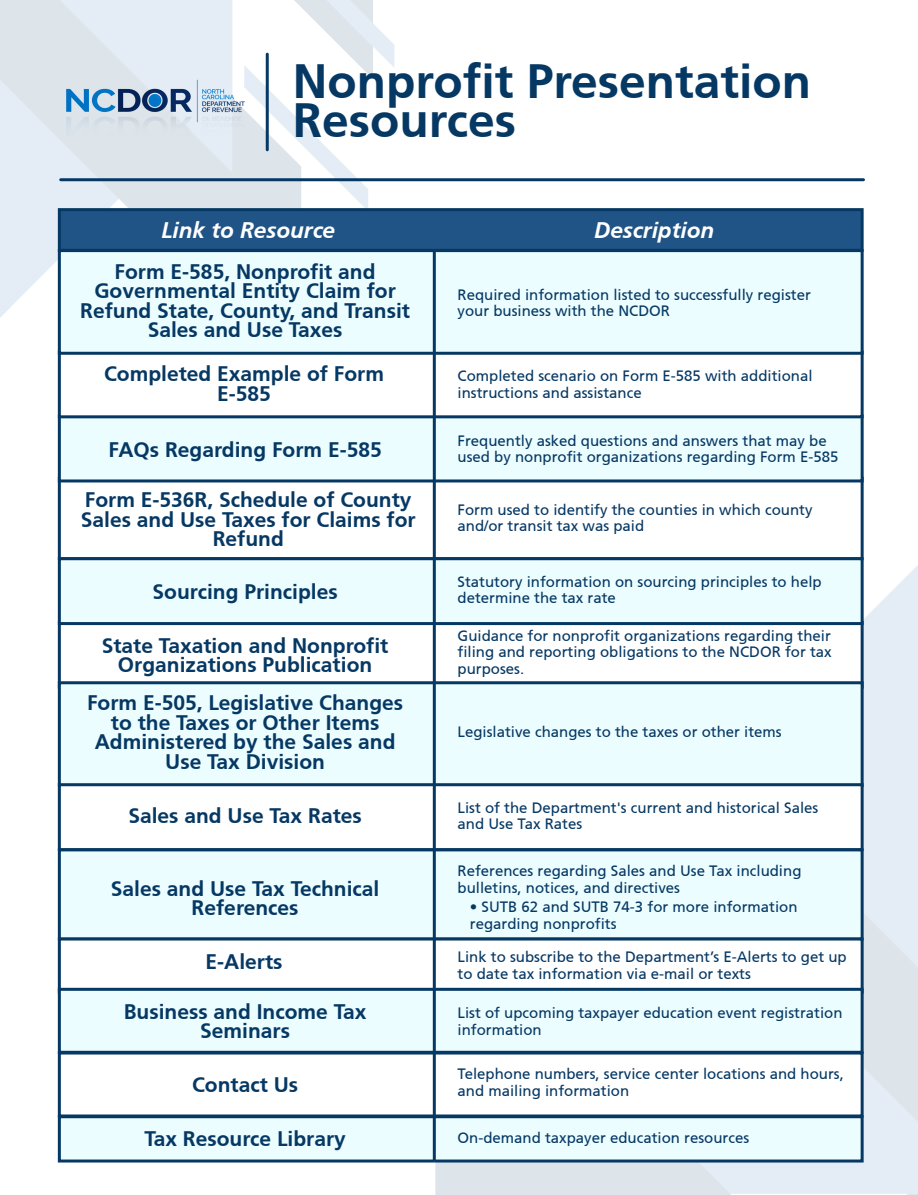
<style>
.page{position:relative;width:918px;height:1195px;background:#fff}
.page>*{position:absolute;margin:0;border:0;box-sizing:border-box;transform-origin:0 0}
.t1{font:700 48px/39px "Articulate";color:#063864}
.t2{font:italic 700 22.5px "Articulate";color:#fff}
.t3{font:700 21px/19.5px "Articulate";color:#063864;text-align:center}
.t4{font:15px/16.5px "Articulate";color:#063864}
</style>
<div class="page">
<div style="left:58px;top:476px;width:806px;height:84px;background:#fff;border:3px solid #063864"></div>
<div style="left:58px;top:414px;width:806px;height:68px;background:#ebfdff;border:3px solid #063864"></div>
<svg style="left:755px;top:565px;width:163px;height:629px;background:#e7eff6"></svg>
<svg style="left:755px;top:795px;width:163px;height:398px;background:#e1e9f0"></svg>
<svg style="left:435px;top:1162px;width:320px;height:32px;background:#dbe3e9"></svg>
<svg style="left:0;top:211px;width:58px;height:170px"></svg>
<svg style="left:0;top:0;width:394px;height:211px"></svg>
<div style="left:58px;top:208px;width:806px;height:44px;background:#215486;border:3px solid #063864"></div>
<div style="left:58px;top:350px;width:806px;height:68px;background:#fff;border:3px solid #063864"></div>
<div style="left:58px;top:620px;width:806px;height:68px;background:#fff;border:3px solid #063864"></div>
<div style="left:58px;top:681px;width:806px;height:105px;background:#ebfdff;border:3px solid #063864"></div>
<div style="left:58px;top:557px;width:806px;height:68px;background:#ebfdff;border:3px solid #063864"></div>
<hr style="left:61px;top:178px;width:803px;height:3px;background:#063864">
<hr style="left:266px;top:54px;width:3px;height:96px;background:#063864">
<img style="left:43px;top:69px;width:219px;height:66px">
<div style="left:58px;top:848px;width:806px;height:92px;background:#ebfdff;border:3px solid #063864"></div>
<div style="left:58px;top:937px;width:806px;height:56px;background:#fff;border:3px solid #063864"></div>
<div style="left:58px;top:987px;width:806px;height:66px;background:#ebfdff;border:3px solid #063864"></div>
<div style="left:58px;top:1051px;width:806px;height:66px;background:#fff;border:3px solid #063864"></div>
<div style="left:58px;top:249px;width:806px;height:106px;background:#ebfdff;border:3px solid #063864"></div>
<div style="left:58px;top:1114px;width:806px;height:48px;background:#ebfdff;border:3px solid #063864"></div>
<div style="left:58px;top:783px;width:806px;height:67px;background:#fff;border:3px solid #063864"></div>
<hr style="left:433px;top:250px;width:3px;height:910px;background:#063864">
<h1 class="t1" style="left:293px;top:61px;width:520px">Nonprofit Presentation<br>Resources</h1>
<h2 class="t2" style="left:161px;top:217px;width:175px">Link to Resource</h2>
<h3 class="t3" style="left:80px;top:261px;width:331px">Form E-585, Nonprofit and<br>Governmental Entity Claim for<br>Refund State, County, and Transit<br>Sales and Use Taxes</h3>
<h2 class="t2" style="left:594px;top:217px;width:121px">Description</h2>
<p class="t4" style="left:458px;top:286px;width:355px">Required information listed to successfully register your business with the NCDOR</p>
<h3 class="t3" style="left:104px;top:364px;width:282px">Completed Example of Form<br>E-585</h3>
<p class="t4" style="left:458px;top:367px;width:357px">Completed scenario on Form E-585 with additional instructions and assistance</p>
<h3 class="t3" style="left:109px;top:439px;width:275px">FAQs Regarding Form E-585</h3>
<p class="t4" style="left:458px;top:432px;width:382px">Frequently asked questions and answers that may be used by nonprofit organizations regarding Form E-585</p>
<h3 class="t3" style="left:81px;top:490px;width:336px">Form E-536R, Schedule of County<br>Sales and Use Taxes for Claims for<br>Refund</h3>
<p class="t4" style="left:458px;top:501px;width:357px">Form used to identify the counties in which county and/or transit tax was paid</p>
<h3 class="t3" style="left:153px;top:581px;width:187px">Sourcing Principles</h3>
<p class="t4" style="left:458px;top:573px;width:366px">Statutory information on sourcing principles to help determine the tax rate</p>
<h3 class="t3" style="left:102px;top:635px;width:288px">State Taxation and Nonprofit<br>Organizations Publication</h3>
<p class="t4" style="left:458px;top:627px;width:376px;text-align:justify">Guidance for nonprofit organizations regarding their filing and reporting obligations to the NCDOR for tax purposes.</p>
<h3 class="t3" style="left:87px;top:693px;width:318px">Form E-505, Legislative Changes to the Taxes or Other Items<br>Administered by the Sales and<br>Use Tax Division</h3>
<p class="t4" style="left:458px;top:723px;width:326px">Legislative changes to the taxes or other items</p>
<h3 class="t3" style="left:128px;top:805px;width:235px">Sales and Use Tax Rates</h3>
<p class="t4" style="left:458px;top:799px;width:362px">List of the Department's current and historical Sales and Use Tax Rates</p>
<h3 class="t3" style="left:111px;top:878px;width:270px">Sales and Use Tax Technical<br>References</h3>
<p class="t4" style="left:458px;top:862px;width:345px">References regarding Sales and Use Tax including bulletins, notices, and directives</p>
<p class="t4" style="left:470px;top:898px;width:329px">• SUTB 62 and SUTB 74-3 for more information regarding nonprofits</p>
<h3 class="t3" style="left:206px;top:951px;width:79px">E-Alerts</h3>
<p class="t4" style="left:458px;top:948px;width:391px">Link to subscribe to the Department’s E-Alerts to get up to date tax information via e-mail or texts</p>
<h3 class="t3" style="left:124px;top:1001px;width:244px">Business and Income Tax<br>Seminars</h3>
<p class="t4" style="left:458px;top:1004px;width:387px">List of upcoming taxpayer education event registration information</p>
<h3 class="t3" style="left:192px;top:1074px;width:108px">Contact Us</h3>
<p class="t4" style="left:458px;top:1065px;width:388px">Telephone numbers, service center locations and hours, and mailing information</p>
<h3 class="t3" style="left:144px;top:1128px;width:203px">Tax Resource Library</h3>
<p class="t4" style="left:458px;top:1129px;width:293px">On-demand taxpayer education resources</p>
</div>
